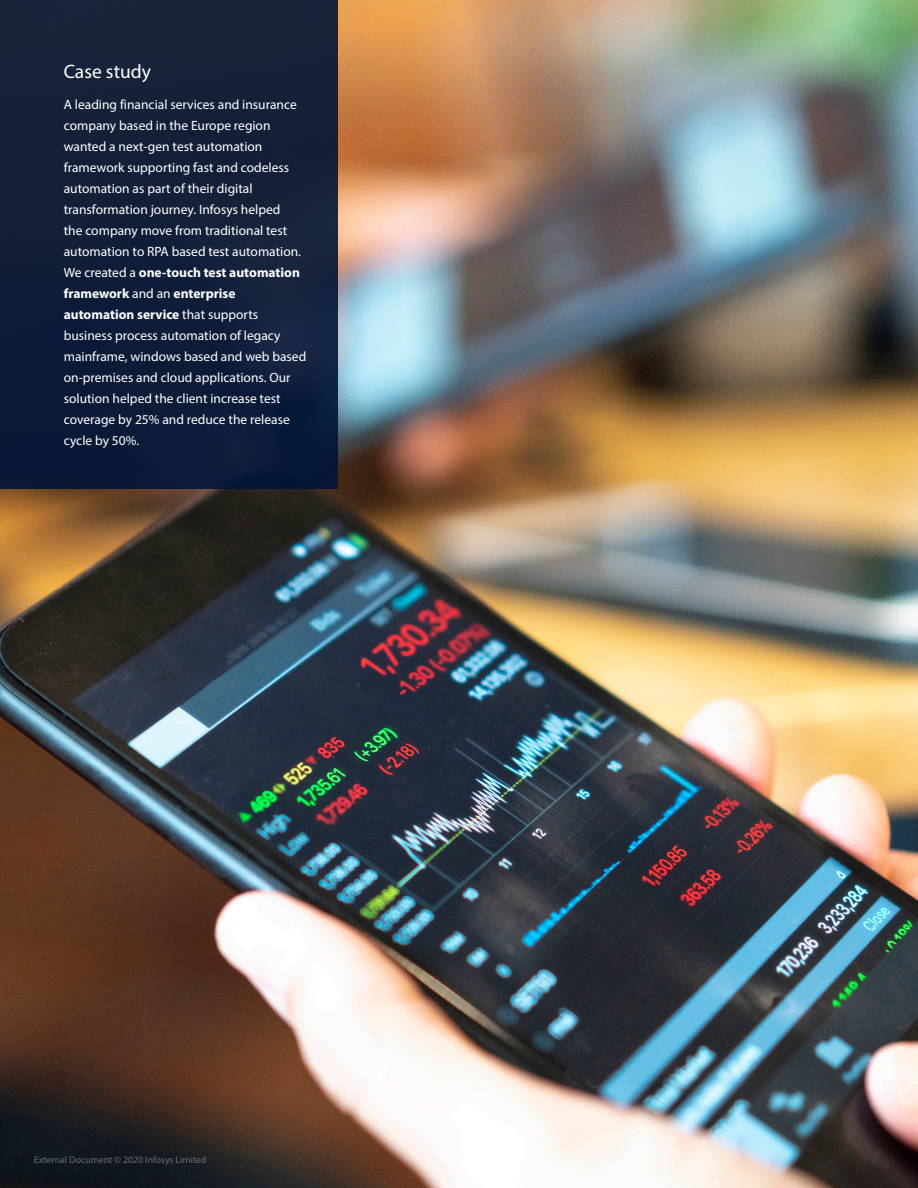
<style>
.page{position:relative;width:918px;height:1188px;background:#fff}
.page>*{position:absolute;margin:0;border:0;box-sizing:border-box;transform-origin:0 0}
.t1{font:19.5px "Myriad Pro";color:#fff}
.t2{font:13.5px/21px "Myriad Pro";color:#fff}
.t3{font:9.75px "Myriad Pro";color:#6c6d70}
.s1{font-weight:700}
</style>
<div class="page">
<img style="left:0;top:0;width:918px;height:1188px">
<div style="left:0;top:0;width:337px;height:489px;background:#141f38"></div>
<h1 class="t1" style="left:64px;top:59px;width:89px">Case study</h1>
<p class="t2" style="left:64px;top:94px;width:244px">A leading financial services and insurance company based in the Europe region wanted a next-gen test automation framework supporting fast and codeless automation as part of their digital transformation journey. Infosys helped<br>the company move from traditional test automation to RPA based test automation.<br>We created a <span class="s1">one-touch test automation framework</span> and an <span class="s1">enterprise automation service</span> that supports business process automation of legacy mainframe, windows based and web based on-premises and cloud applications. Our solution helped the client increase test coverage by 25% and reduce the release cycle by 50%.</p>
<p class="t3" style="left:34px;top:1154px;width:174px">External Document © 2020 Infosys Limited</p>
</div>
